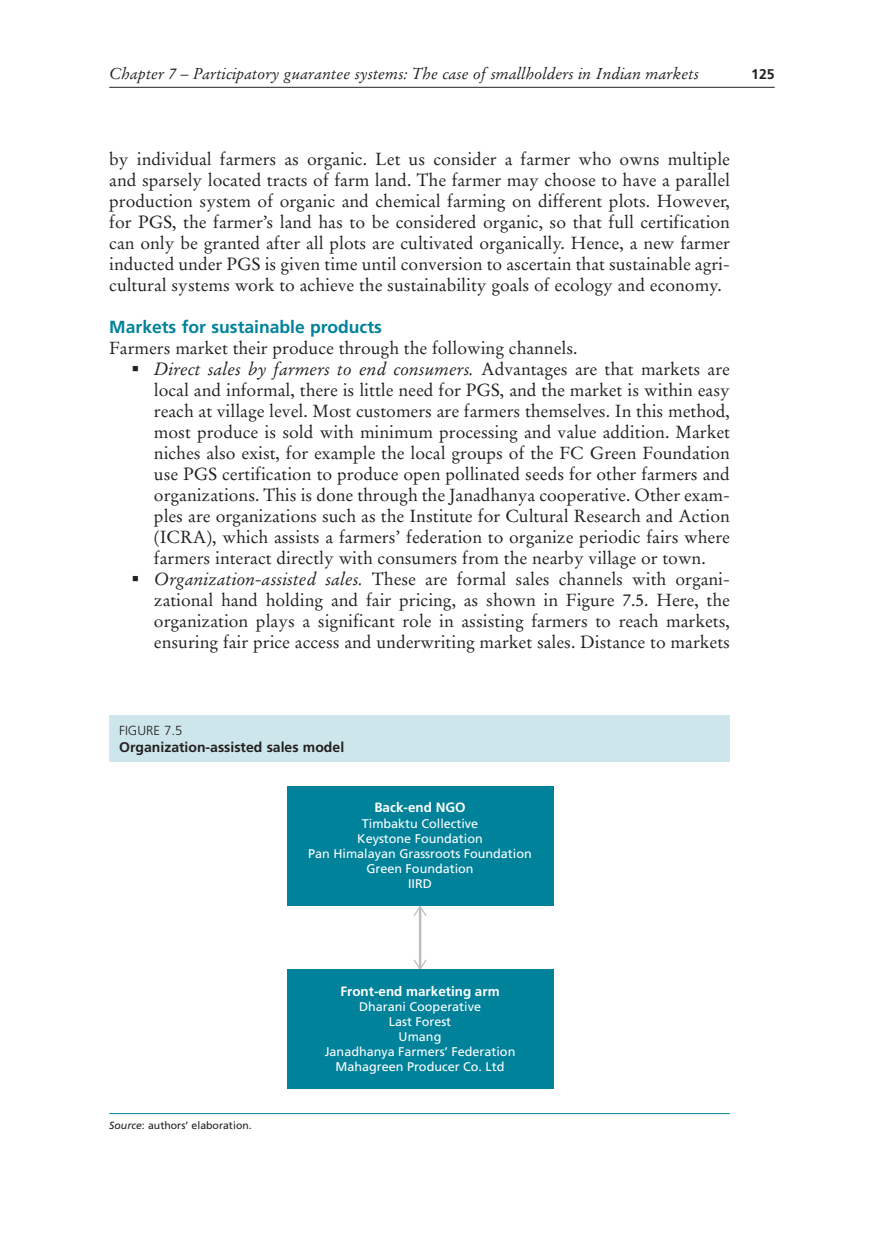
<style>
.page{position:relative;width:874px;height:1241px;background:#fff}
.page>*{position:absolute;margin:0;border:0;box-sizing:border-box;transform-origin:0 0}
.t1{font:17.5px/21px "Stempel Garamond LT Std";color:#231f20;text-align:justify}
.t2{font:700 17.5px "Frutiger LT Std";color:#00829b}
.t3{font:italic 15.75px "Stempel Garamond LT Std";color:#231f20}
.t4{font:700 14px "Frutiger LT Std";color:#231f20}
.t5{font:700 13.47px "Frutiger LT Std";color:#fff}
.t6{font:300 13.12px "Frutiger LT Std";color:#231f20}
.t7{font:12.6px/15px "Frutiger LT Std";color:#fff;text-align:center}
.t8{font:10.5px "Frutiger LT Std";color:#231f20}
.s1{font-style:italic}
</style>
<div class="page">
<hr style="left:109px;top:87px;width:665px;height:1px;background:#231f20">
<div style="left:109px;top:715px;width:620px;height:46px;background:#cde6eb"></div>
<hr style="left:109px;top:1112px;width:620px;height:1px;background:#00829b">
<hr style="left:418px;top:907px;width:3px;height:61px;background:#bcbdc0">
<svg style="left:413px;top:905px;width:13px;height:10px"></svg>
<svg style="left:414px;top:959px;width:12px;height:10px"></svg>
<div style="left:286px;top:786px;width:267px;height:119px;background:#00829b"></div>
<div style="left:286px;top:969px;width:267px;height:119px;background:#00829b"></div>
<p class="t3" style="left:109px;top:64px;width:591px">Chapter 7 – Participatory guarantee systems: The case of smallholders in Indian markets</p>
<p class="t4" style="left:751px;top:66px;width:25px">125</p>
<p class="t1" style="left:109px;top:148px;width:622px">by individual farmers as organic. Let us consider a farmer who owns multiple and sparsely located tracts of farm land. The farmer may choose to have a parallel production system of organic and chemical farming on different plots. However, for PGS, the farmer’s land has to be considered organic, so that full certification can only be granted after all plots are cultivated organically. Hence, a new farmer inducted under PGS is given time until conversion to ascertain that sustainable agri&shy;cultural systems work to achieve the sustainability goals of ecology and economy.</p>
<p class="t2" style="left:109px;top:316px;width:274px">Markets for sustainable products</p>
<p class="t1" style="left:154px;top:337px;width:577px;text-align:left;text-indent:-45px">Farmers market their produce through the following channels.<br><span class="s1">Direct sales by farmers to end consumers.</span> Advantages are that markets are local and informal, there is little need for PGS, and the market is within easy reach at village level. Most customers are farmers themselves. In this method, most produce is sold with minimum processing and value addition. Market niches also exist, for example the local groups of the FC Green Foundation use PGS certification to produce open pollinated seeds for other farmers and organizations. This is done through the Janadhanya cooperative. Other exam&shy;ples are organizations such as the Institute for Cultural Research and Action (ICRA), which assists a farmers’ federation to organize periodic fairs where farmers interact directly with consumers from the nearby village or town.<br><span class="s1">Organization-assisted sales.</span> These are formal sales channels with organi&shy;zational hand holding and fair pricing, as shown in Figure 7.5. Here, the organization plays a significant role in assisting farmers to reach markets, ensuring fair price access and underwriting market sales. Distance to markets</p>
<p class="t6" style="left:119px;top:722px;width:65px">figurE 7.5</p>
<p class="t4" style="left:119px;top:738px;width:226px">Organization-assisted sales model</p>
<p class="t5" style="left:374px;top:799px;width:93px">Back-end NGO</p>
<p class="t7" style="left:308px;top:815px;width:225px">Timbaktu Collective<br>Keystone Foundation<br>Pan Himalayan Grassroots Foundation<br>Green Foundation<br>IIRD</p>
<p class="t8" style="left:109px;top:1118px;width:144px"><span class="s1">Source</span>: authors’ elaboration.</p>
<p class="t5" style="left:340px;top:982px;width:161px">Front-end marketing arm</p>
<p class="t7" style="left:324px;top:998px;width:192px">Dharani Cooperative<br>Last Forest<br>Umang<br>Janadhanya Farmers’ Federation<br>Mahagreen Producer Co. Ltd</p>
</div>
